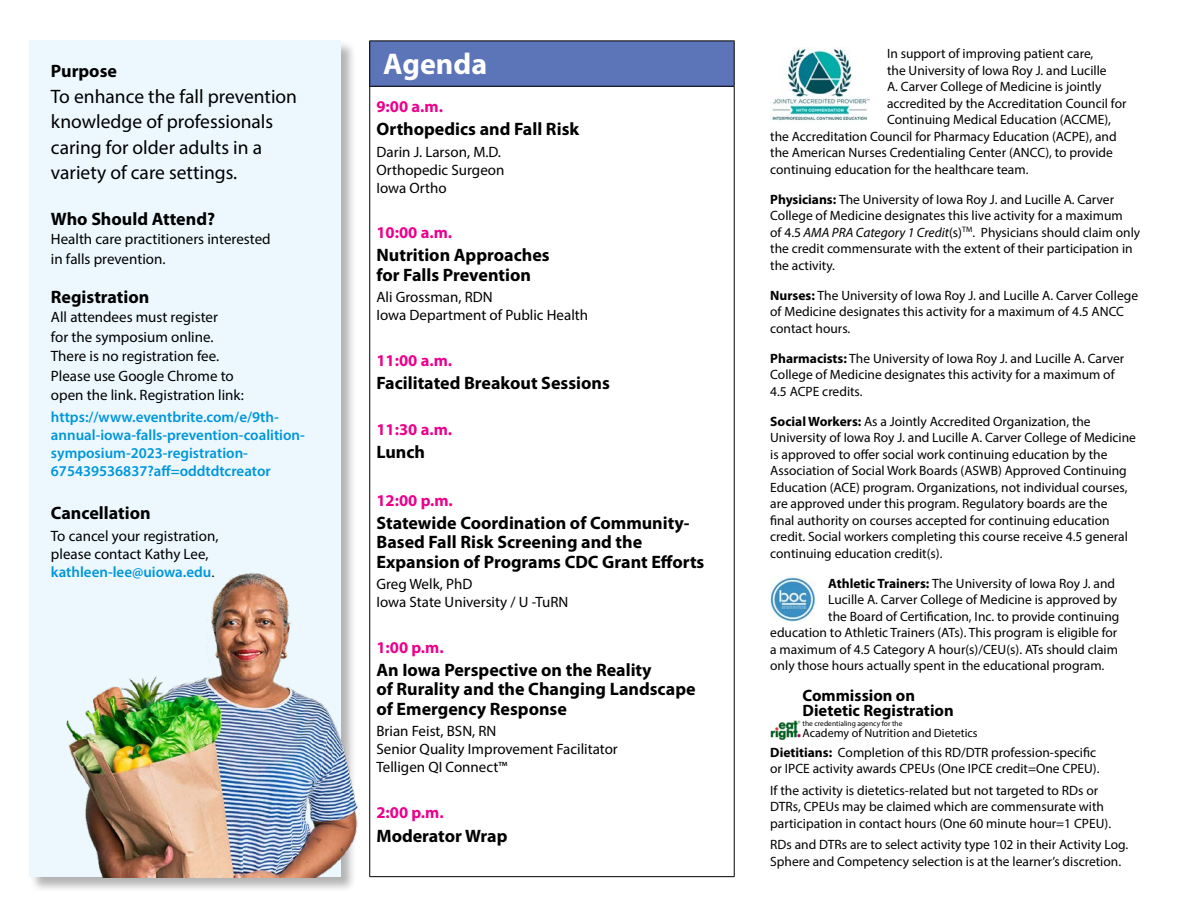
<style>
.page{position:relative;width:1188px;height:918px;background:#fff}
.page>*{position:absolute;margin:0;border:0;box-sizing:border-box;transform-origin:0 0}
.Subhead{font:700 30px "Myriad Pro";color:#fff}
.Course_description{font:19.5px/25.5px "Myriad Pro";color:#000}
.course_title{font:700 18px/19.5px "Myriad Pro";color:#000}
.Course_description-2{font:700 18px/19.5px "Myriad Pro";color:#000}
.Subhead-2{font:700 18px "Myriad Pro";color:#000}
.Paragraph_Style_2{font:700 18px "Myriad Pro";color:#000}
.Time{font:700 16.5px "Myriad Pro";color:#ec008c}
.Number_description{font:700 16.5px "Myriad Pro";color:#000}
.Paragraph_Style_2-2{font:15px/18px "Myriad Pro";color:#000}
.Paragraph_Style_2-3{font:600 15px/18px "Myriad Pro";color:#0095da}
.Paragraph_Style_2-4{font:13.5px/16.5px "Myriad Pro";color:#000}
.Number_description-2{font:12px "Myriad Pro";color:#000}
.Number_description-3{font:7.5px "Myriad Pro";color:#000}
.s1{font-weight:600;color:#0095da}
.s2{font-family:"Minion Pro"}
.s3{font-weight:700}
.s4{font-style:italic}
</style>
<div class="page">
<div style="left:29px;top:40px;width:328px;height:854px;background:#000;opacity:.3"></div>
<div style="left:29px;top:40px;width:312px;height:838px;background:#ecf8fe"></div>
<div style="left:370px;top:41px;width:364px;height:45px;background:#5c74b8"></div>
<hr style="left:369px;top:40px;width:366px;height:1px;background:#000">
<hr style="left:369px;top:41px;width:1px;height:45px;background:#000">
<hr style="left:734px;top:41px;width:1px;height:45px;background:#000">
<hr style="left:369px;top:86px;width:366px;height:1px;background:#000">
<hr style="left:369px;top:87px;width:1px;height:789px;background:#000">
<hr style="left:734px;top:87px;width:1px;height:789px;background:#000">
<hr style="left:369px;top:876px;width:366px;height:1px;background:#000">
<img style="left:770px;top:577px;width:46px;height:45px">
<img style="left:770px;top:47px;width:101px;height:74px">
<img style="left:770px;top:720px;width:31px;height:20px">
<img style="left:66px;top:569px;width:292px;height:308px">
<p class="Subhead-2" style="left:51px;top:61px;width:68px">Purpose</p>
<p class="Course_description" style="left:51px;top:83px;width:248px">To enhance the fall prevention knowledge of professionals caring for older adults in a variety of care settings.</p>
<p class="Subhead-2" style="left:51px;top:209px;width:166px">Who Should Attend?</p>
<p class="Paragraph_Style_2-2" style="left:51px;top:229px;width:221px;line-height:19.5px">Health care practitioners interested in falls prevention.</p>
<p class="course_title" style="left:51px;top:287px;width:100px">Registration</p>
<p class="Paragraph_Style_2-2" style="left:51px;top:307px;width:194px;line-height:19.5px">All attendees must register<br>for the symposium online.<br>There is no registration fee.<br>Please use Google Chrome to open the link. Registration link:</p>
<p class="Paragraph_Style_2-3" style="left:51px;top:408px;width:255px">https://www.eventbrite.com/e/9th&shy;annual-iowa-falls-prevention-coalition&shy;symposium-2023-registration-675439536837?aff=oddtdtcreator</p>
<p class="Paragraph_Style_2" style="left:51px;top:503px;width:101px">Cancellation</p>
<p class="Paragraph_Style_2-2" style="left:51px;top:526px;width:169px">To cancel your registration, please contact Kathy Lee, <span class="s1">kathleen-lee@uiowa.edu</span><span class="s2">.</span></p>
<p class="Subhead" style="left:383px;top:47px;width:105px">Agenda</p>
<p class="Time" style="left:376px;top:97px;width:68px">9:00 a.m.</p>
<p class="course_title" style="left:376px;top:120px;width:204px">Orthopedics and Fall Risk</p>
<p class="Paragraph_Style_2-2" style="left:376px;top:142px;width:129px">Darin J. Larson, M.D.<br>Orthopedic Surgeon<br>Iowa Ortho</p>
<p class="Time" style="left:376px;top:223px;width:77px">10:00 a.m.</p>
<p class="course_title" style="left:376px;top:246px;width:175px">Nutrition Approaches for Falls Prevention</p>
<p class="Paragraph_Style_2-2" style="left:376px;top:288px;width:213px">Ali Grossman, RDN<br>Iowa Department of Public Health</p>
<p class="Time" style="left:376px;top:351px;width:77px">11:00 a.m.</p>
<p class="course_title" style="left:376px;top:374px;width:235px">Facilitated Breakout Sessions</p>
<p class="Time" style="left:376px;top:420px;width:77px">11:30 a.m.</p>
<p class="course_title" style="left:376px;top:442px;width:50px">Lunch</p>
<p class="Time" style="left:376px;top:491px;width:78px">12:00 p.m.</p>
<p class="course_title" style="left:376px;top:513px;width:329px">Statewide Coordination of Community-<br>Based Fall Risk Screening and the<br>Expansion of Programs CDC Grant Efforts</p>
<p class="Paragraph_Style_2-2" style="left:376px;top:575px;width:194px">Greg Welk, PhD<br>Iowa State University / U -TuRN</p>
<p class="Time" style="left:376px;top:638px;width:69px">1:00 p.m.</p>
<p class="Course_description-2" style="left:376px;top:660px;width:321px">An Iowa Perspective on the Reality<br>of Rurality and the Changing Landscape of Emergency Response</p>
<p class="Paragraph_Style_2-2" style="left:376px;top:722px;width:243px">Brian Feist, BSN, RN<br>Senior Quality Improvement Facilitator<br>Telligen QI Connect™</p>
<p class="Time" style="left:376px;top:804px;width:69px">2:00 p.m.</p>
<p class="course_title" style="left:376px;top:826px;width:132px">Moderator Wrap</p>
<p class="Paragraph_Style_2-4" style="left:887px;top:45px;width:208px">In support of improving patient care,</p>
<p class="Paragraph_Style_2-4" style="left:887px;top:62px;width:221px">the University of Iowa Roy J. and Lucille</p>
<p class="Paragraph_Style_2-4" style="left:887px;top:78px;width:216px">A. Carver College of Medicine is jointly</p>
<p class="Paragraph_Style_2-4" style="left:887px;top:95px;width:241px">accredited by the Accreditation Council for</p>
<p class="Paragraph_Style_2-4" style="left:887px;top:111px;width:226px">Continuing Medical Education (ACCME),</p>
<p class="Paragraph_Style_2-4" style="left:770px;top:128px;width:348px">the Accreditation Council for Pharmacy Education (ACPE), and</p>
<p class="Paragraph_Style_2-4" style="left:770px;top:144px;width:344px">the American Nurses Credentialing Center (ANCC), to provide</p>
<p class="Paragraph_Style_2-4" style="left:770px;top:161px;width:260px">continuing education for the healthcare team.</p>
<p class="Paragraph_Style_2-4" style="left:770px;top:191px;width:372px"><span class="s3">Physicians:</span> The University of Iowa Roy J. and Lucille A. Carver College of Medicine designates this live activity for a maximum<br>of 4.5 <span class="s4">AMA PRA Category 1 Credit</span>(s)<sup>TM</sup>. Physicians should claim only the credit commensurate with the extent of their participation in the activity.</p>
<p class="Paragraph_Style_2-4" style="left:770px;top:287px;width:369px"><span class="s3">Nurses:</span> The University of Iowa Roy J. and Lucille A. Carver College of Medicine designates this activity for a maximum of 4.5 ANCC contact hours.</p>
<p class="Paragraph_Style_2-4" style="left:770px;top:350px;width:356px"><span class="s3">Pharmacists:</span> The University of Iowa Roy J. and Lucille A. Carver<br>College of Medicine designates this activity for a maximum of<br>4.5 ACPE credits.</p>
<p class="Paragraph_Style_2-4" style="left:770px;top:413px;width:367px"><span class="s3">Social Workers:</span> As a Jointly Accredited Organization, the University of Iowa Roy J. and Lucille A. Carver College of Medicine is approved to offer social work continuing education by the Association of Social Work Boards (ASWB) Approved Continuing Education (ACE) program. Organizations, not individual courses, are approved under this program. Regulatory boards are the<br>final authority on courses accepted for continuing education credit. Social workers completing this course receive 4.5 general continuing education credit(s).</p>
<p class="Paragraph_Style_2-4" style="left:828px;top:575px;width:288px"><span class="s3">Athletic Trainers:</span> The University of Iowa Roy J. and</p>
<p class="Paragraph_Style_2-4" style="left:828px;top:591px;width:290px">Lucille A. Carver College of Medicine is approved by</p>
<p class="Paragraph_Style_2-4" style="left:828px;top:608px;width:293px">the Board of Certification, Inc. to provide continuing</p>
<p class="Paragraph_Style_2-4" style="left:770px;top:624px;width:349px">education to Athletic Trainers (ATs). This program is eligible for</p>
<p class="Paragraph_Style_2-4" style="left:770px;top:641px;width:349px">a maximum of 4.5 Category A hour(s)/CEU(s). ATs should claim</p>
<p class="Paragraph_Style_2-4" style="left:770px;top:657px;width:336px">only those hours actually spent in the educational program.</p>
<p class="Number_description" style="left:803px;top:686px;width:114px">Commission on</p>
<p class="Number_description" style="left:803px;top:702px;width:153px">Dietetic Registration</p>
<p class="Number_description-3" style="left:803px;top:719px;width:101px">the credentialing agency for the</p>
<p class="Number_description-2" style="left:803px;top:725px;width:177px">Academy of Nutrition and Dietetics</p>
<p class="Paragraph_Style_2-4" style="left:770px;top:744px;width:331px"><span class="s3">Dietitians:</span> Completion of this RD/DTR profession-specific or IPCE activity awards CPEUs (One IPCE credit=One CPEU).</p>
<p class="Paragraph_Style_2-4" style="left:770px;top:782px;width:342px">If the activity is dietetics-related but not targeted to RDs or<br>DTRs, CPEUs may be claimed which are commensurate with participation in contact hours (One 60 minute hour=1 CPEU).</p>
<p class="Paragraph_Style_2-4" style="left:770px;top:836px;width:359px">RDs and DTRs are to select activity type 102 in their Activity Log.<br>Sphere and Competency selection is at the learner’s discretion.</p>
</div>
